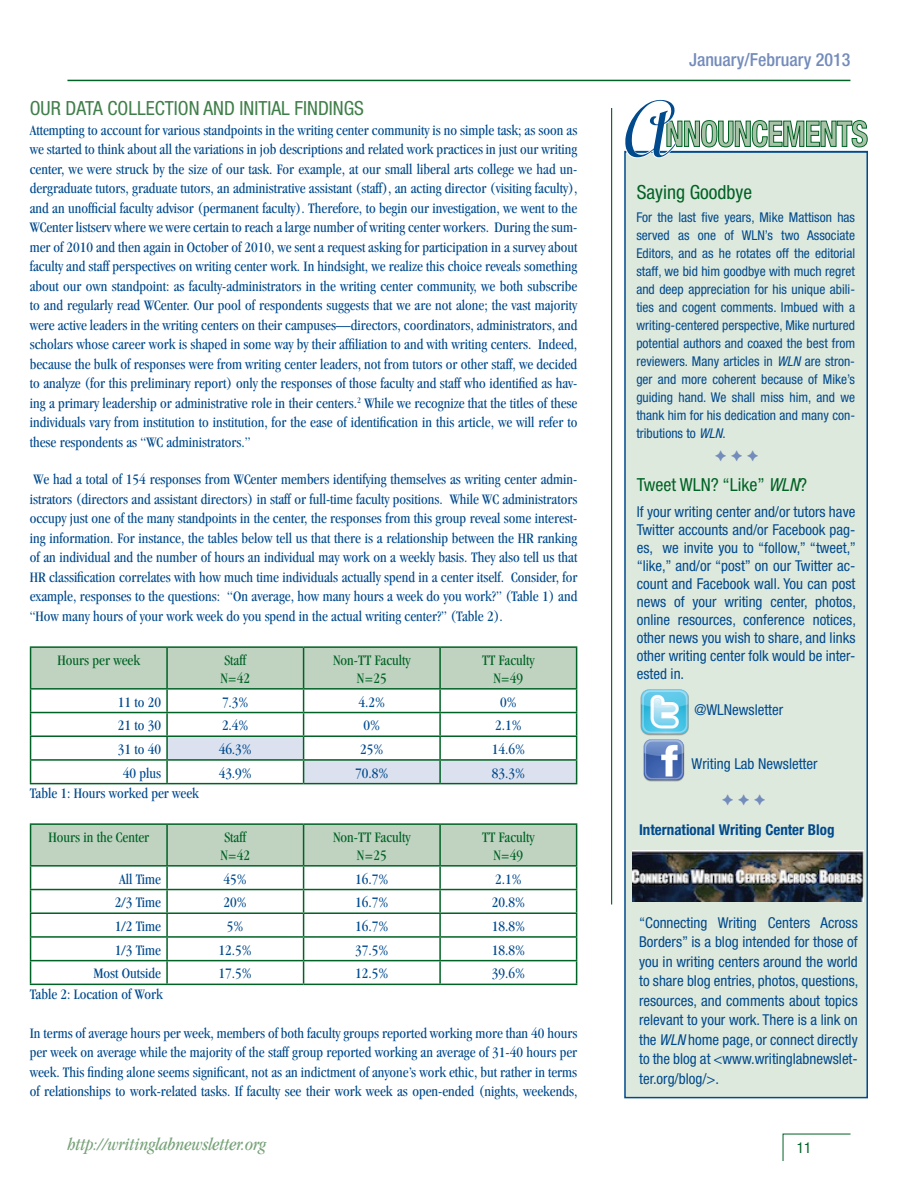
<style>
.page{position:relative;width:918px;height:1188px;background:#fff}
.page>*{position:absolute;margin:0;border:0;box-sizing:border-box;transform-origin:0 0}
.t1{font:condensed 19.5px "Helvetica Neue";color:#3f7e49}
.t2{font:condensed 19.5px "Helvetica Neue";color:#006224}
.t3{font:italic condensed 18px "Garamond";color:#77a279}
.t4{font:500 condensed 18px "Helvetica Neue";color:#748cbb}
.t5{font:condensed 18px "Helvetica Neue";color:#006224}
.t6{font:condensed 15px/19.5px "Garamond";color:#004a8d;text-align:justify}
.t7{font:condensed 15px/18px "Helvetica Neue";color:#004a8d;text-align:justify}
.t8{font:condensed 15px/18px "Garamond";color:#006224;text-align:center}
.t9{font:700 condensed 15px "Helvetica Neue";color:#004a8d}
.t10{font:condensed 15px "Helvetica Neue";color:#006224}
.t11{font:condensed 13.5px/18px "Helvetica Neue";color:#004a8d;text-align:justify}
.s1{font-style:italic}
</style>
<div class="page">
<svg style="left:782px;top:1133px;width:69px;height:28px"></svg>
<hr style="left:67px;top:80px;width:783px;height:1px;background:#006224">
<hr style="left:611px;top:108px;width:1px;height:796px;background:#006224">
<div style="left:624px;top:151px;width:244px;height:947px;background:#dee9dd;border:2px solid #004a8d"></div>
<svg style="left:624px;top:99px;width:243px;height:59px"></svg>
<img style="left:640px;top:689px;width:49px;height:47px">
<img style="left:643px;top:739px;width:42px;height:43px">
<img style="left:632px;top:850px;width:231px;height:52px">
<hr style="left:30px;top:646px;width:137px;height:2px;background:#006224">
<hr style="left:304px;top:646px;width:136px;height:2px;background:#006224">
<hr style="left:167px;top:646px;width:137px;height:2px;background:#006224">
<hr style="left:440px;top:646px;width:137px;height:2px;background:#006224">
<svg style="left:30px;top:647px;width:547px;height:137px"></svg>
<hr style="left:440px;top:783px;width:137px;height:1px;background:#006224">
<hr style="left:30px;top:984px;width:137px;height:1px;background:#006224">
<hr style="left:304px;top:984px;width:136px;height:1px;background:#006224">
<hr style="left:30px;top:823px;width:137px;height:2px;background:#006224">
<hr style="left:304px;top:823px;width:136px;height:2px;background:#006224">
<hr style="left:167px;top:823px;width:137px;height:2px;background:#006224">
<hr style="left:167px;top:984px;width:137px;height:1px;background:#006224">
<hr style="left:440px;top:823px;width:137px;height:2px;background:#006224">
<svg style="left:30px;top:824px;width:547px;height:160px"></svg>
<hr style="left:440px;top:984px;width:137px;height:1px;background:#006224">
<h1 class="t1" style="left:30px;top:97px;width:11px">Our</h1>
<h1 class="t1" style="left:66px;top:97px;width:72px">Data Collecti</h1>
<h1 class="t1" style="left:178px;top:97px;width:37px">on and</h1>
<h1 class="t1" style="left:240px;top:97px;width:13px">Initial</h1>
<h1 class="t1" style="left:295px;top:97px;width:19px">Findings</h1>
<p class="t6" style="left:30px;top:120px;width:549px">Attempting to account for various standpoints in the writing center community is no simple task; as soon as we started to think about all the variations in job descriptions and related work practices in just our writing center, we were struck by the size of our task. For example, at our small liberal arts college we had un&shy;dergraduate tutors, graduate tutors, an administrative assistant (staff), an acting director (visiting faculty), and an unofficial faculty advisor (permanent faculty). Therefore, to begin our investigation, we went to the WCenter listserv where we were certain to reach a large number of writing center workers. During the sum&shy;mer of 2010 and then again in October of 2010, we sent a request asking for participation in a survey about faculty and staff perspectives on writing center work. In hindsight, we realize this choice reveals something about our own standpoint: as faculty-administrators in the writing center community, we both subscribe to and regularly read WCenter. Our pool of respondents suggests that we are not alone; the vast majority were active leaders in the writing centers on their campuses—directors, coordinators, administrators, and scholars whose career work is shaped in some way by their affiliation to and with writing centers. Indeed, because the bulk of responses were from writing center leaders, not from tutors or other staff, we decided to analyze (for this preliminary report) only the responses of those faculty and staff who identified as hav&shy;ing a primary leadership or administrative role in their centers.<sup>2</sup> While we recognize that the titles of these individuals vary from institution to institution, for the ease of identification in this article, we will refer to these respondents as “WC administrators.”</p>
<p class="t6" style="left:30px;top:470px;width:549px">We had a total of 154 responses from WCenter members identifying themselves as writing center admin&shy;istrators (directors and assistant directors) in staff or full-time faculty positions. While WC administrators occupy just one of the many standpoints in the center, the responses from this group reveal some interest&shy;ing information. For instance, the tables below tell us that there is a relationship between the HR ranking of an individual and the number of hours an individual may work on a weekly basis. They also tell us that HR classification correlates with how much time individuals actually spend in a center itself. Consider, for example, responses to the questions: “On average, how many hours a week do you work?” (Table 1) and “How many hours of your work week do you spend in the actual writing center?” (Table 2).</p>
<p class="t8" style="left:58px;top:651px;width:84px">Hours per week</p>
<p class="t8" style="left:220px;top:651px;width:31px;text-align:left">Staff<br>N=42</p>
<p class="t8" style="left:333px;top:651px;width:79px">Non-TT Faculty<br>N=25</p>
<p class="t8" style="left:482px;top:651px;width:54px">TT Faculty<br>N=49</p>
<p class="t6" style="left:118px;top:692px;width:45px">11 to 20</p>
<p class="t6" style="left:222px;top:692px;width:28px">7.3%</p>
<p class="t6" style="left:359px;top:692px;width:28px">4.2%</p>
<p class="t6" style="left:500px;top:692px;width:18px">0%</p>
<p class="t6" style="left:118px;top:716px;width:45px">21 to 30</p>
<p class="t6" style="left:222px;top:716px;width:28px">2.4%</p>
<p class="t6" style="left:364px;top:716px;width:18px">0%</p>
<p class="t6" style="left:495px;top:716px;width:28px">2.1%</p>
<p class="t6" style="left:118px;top:739px;width:45px">31 to 40</p>
<p class="t6" style="left:219px;top:739px;width:35px">46.3%</p>
<p class="t6" style="left:360px;top:739px;width:25px">25%</p>
<p class="t6" style="left:492px;top:739px;width:35px">14.6%</p>
<p class="t6" style="left:123px;top:763px;width:40px">40 plus</p>
<p class="t6" style="left:219px;top:763px;width:35px">43.9%</p>
<p class="t6" style="left:355px;top:763px;width:35px">70.8%</p>
<p class="t6" style="left:492px;top:763px;width:35px">83.3%</p>
<p class="t6" style="left:30px;top:783px;width:171px">Table 1: Hours worked per week</p>
<p class="t8" style="left:48px;top:828px;width:102px">Hours in the Center</p>
<p class="t8" style="left:220px;top:828px;width:31px;text-align:left">Staff<br>N=42</p>
<p class="t8" style="left:333px;top:828px;width:79px">Non-TT Faculty<br>N=25</p>
<p class="t8" style="left:482px;top:828px;width:54px">TT Faculty<br>N=49</p>
<p class="t6" style="left:119px;top:869px;width:43px">All Time</p>
<p class="t6" style="left:224px;top:869px;width:25px">45%</p>
<p class="t6" style="left:355px;top:869px;width:35px">16.7%</p>
<p class="t6" style="left:495px;top:869px;width:28px">2.1%</p>
<p class="t6" style="left:115px;top:893px;width:48px">2/3 Time</p>
<p class="t6" style="left:224px;top:893px;width:25px">20%</p>
<p class="t6" style="left:355px;top:893px;width:35px">16.7%</p>
<p class="t6" style="left:492px;top:893px;width:35px">20.8%</p>
<p class="t6" style="left:115px;top:916px;width:48px">1/2 Time</p>
<p class="t6" style="left:227px;top:916px;width:18px">5%</p>
<p class="t6" style="left:355px;top:916px;width:35px">16.7%</p>
<p class="t6" style="left:492px;top:916px;width:35px">18.8%</p>
<p class="t6" style="left:115px;top:940px;width:48px">1/3 Time</p>
<p class="t6" style="left:219px;top:940px;width:35px">12.5%</p>
<p class="t6" style="left:355px;top:940px;width:35px">37.5%</p>
<p class="t6" style="left:492px;top:940px;width:35px">18.8%</p>
<p class="t6" style="left:94px;top:964px;width:69px">Most Outside</p>
<p class="t6" style="left:219px;top:964px;width:35px">17.5%</p>
<p class="t6" style="left:355px;top:964px;width:35px">12.5%</p>
<p class="t6" style="left:492px;top:964px;width:35px">39.6%</p>
<p class="t6" style="left:30px;top:984px;width:134px">Table 2: Location of Work</p>
<p class="t6" style="left:30px;top:1023px;width:549px">In terms of average hours per week, members of both faculty groups reported working more than 40 hours per week on average while the majority of the staff group reported working an average of 31-40 hours per week. This finding alone seems significant, not as an indictment of anyone’s work ethic, but rather in terms of relationships to work-related tasks. If faculty see their work week as open-ended (nights, weekends,</p>
<p class="t4" style="left:689px;top:49px;width:163px">January/February 2013</p>
<h1 class="t2" style="left:637px;top:181px;width:117px">Saying Goodbye</h1>
<p class="t11" style="left:636px;top:208px;width:220px">For the last five years, Mike Mattison has served as one of WLN’s two Associate Editors, and as he rotates off the editorial staff, we bid him goodbye with much regret and deep appreciation for his unique abili&shy;ties and cogent comments. Imbued with a writing-centered perspective, Mike nurtured potential authors and coaxed the best from reviewers. Many articles in <span class="s1">WLN</span> are stron&shy;ger and more coherent because of Mike’s guiding hand. We shall miss him, and we thank him for his dedication and many con&shy;tributions to <span class="s1">WLN</span>.</p>
<p class="t5" style="left:637px;top:475px;width:172px">Tweet WLN? “Like” <span class="s1">WLN</span>?</p>
<p class="t7" style="left:637px;top:502px;width:221px">If your writing center and/or tutors have Twitter accounts and/or Facebook pag&shy;es, we invite you to “follow,” “tweet,” “like,” and/or “post” on our Twitter ac&shy;count and Facebook wall. You can post news of your writing center, photos, online resources, conference notices, other news you wish to share, and links other writing center folk would be inter&shy;ested in.</p>
<p class="t7" style="left:694px;top:700px;width:90px">@WLNewsletter</p>
<p class="t7" style="left:692px;top:754px;width:128px">Writing Lab Newsletter</p>
<p class="t9" style="left:639px;top:820px;width:197px">International Writing Center Blog</p>
<p class="t7" style="left:639px;top:913px;width:221px;line-height:19.5px">“Connecting Writing Centers Across Borders” is a blog intended for those of you in writing centers around the world to share blog entries, photos, questions, resources, and comments about topics relevant to your work. There is a link on the <span class="s1">WLN</span> home page, or connect directly to the blog at &lt;www.writinglabnewslet&shy;ter.org/blog/&gt;.</p>
<p class="t3" style="left:67px;top:1135px;width:200px">http://writinglabnewsletter.org</p>
<p class="t10" style="left:797px;top:1139px;width:16px">11</p>
</div>
